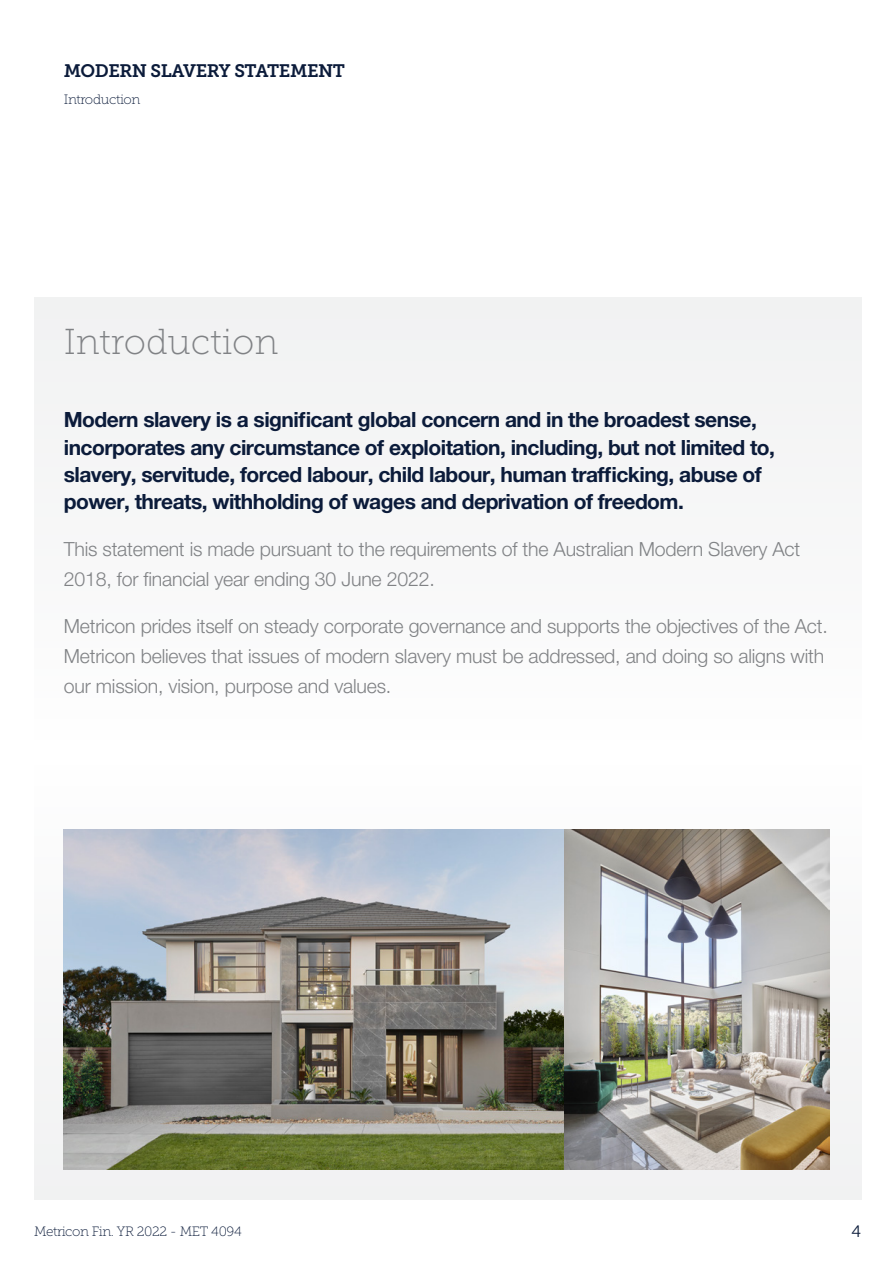
<style>
.page{position:relative;width:893px;height:1263px;background:#fff}
.page>*{position:absolute;margin:0;border:0;box-sizing:border-box;transform-origin:0 0}
.t1{font:36px "Museo Slab 100";color:#808285}
.t2{font:700 21px/27px "Helvetica Neue LT Pro";letter-spacing:-.025em;color:#0b1b3a}
.t3{font:300 19.5px/30px "Helvetica Neue LT Pro";letter-spacing:-.01em;color:#808285}
.t4{font:18px "Museo Slab 700";letter-spacing:-.025em;color:#0b1b3a}
.t5{font:16.5px "Museo Slab 300";color:#0b1b3a}
.t6{font:13.5px "Museo Slab 100";letter-spacing:-.025em;color:#0b1b3a}
</style>
<div class="page">
<div style="left:34px;top:298px;width:827px;height:901px;background:#f7f7f8"></div>
<img style="left:64px;top:829px;width:765px;height:340px">
<p class="t4" style="left:64px;top:61px;width:283px">MODERN SLAVERY STATEMENT</p>
<p class="t6" style="left:64px;top:92px;width:78px">Introduction</p>
<h1 class="t1" style="left:64px;top:323px;width:216px">Introduction</h1>
<p class="t2" style="left:64px;top:406px;width:713px">Modern slavery is a significant global concern and in the broadest sense, incorporates any circumstance of exploitation, including, but not limited to, slavery, servitude, forced labour, child labour, human trafficking, abuse of power, threats, withholding of wages and deprivation of freedom.</p>
<p class="t3" style="left:64px;top:533px;width:738px">This statement is made pursuant to the requirements of the Australian Modern Slavery Act<br>2018, for financial year ending 30 June 2022.</p>
<p class="t3" style="left:64px;top:610px;width:766px">Metricon prides itself on steady corporate governance and supports the objectives of the Act.<br>Metricon believes that issues of modern slavery must be addressed, and doing so aligns with our mission, vision, purpose and values.</p>
<p class="t6" style="left:34px;top:1224px;width:209px">Metricon Fin. YR 2022 - MET 4094</p>
<p class="t5" style="left:851px;top:1222px;width:11px">4</p>
</div>
